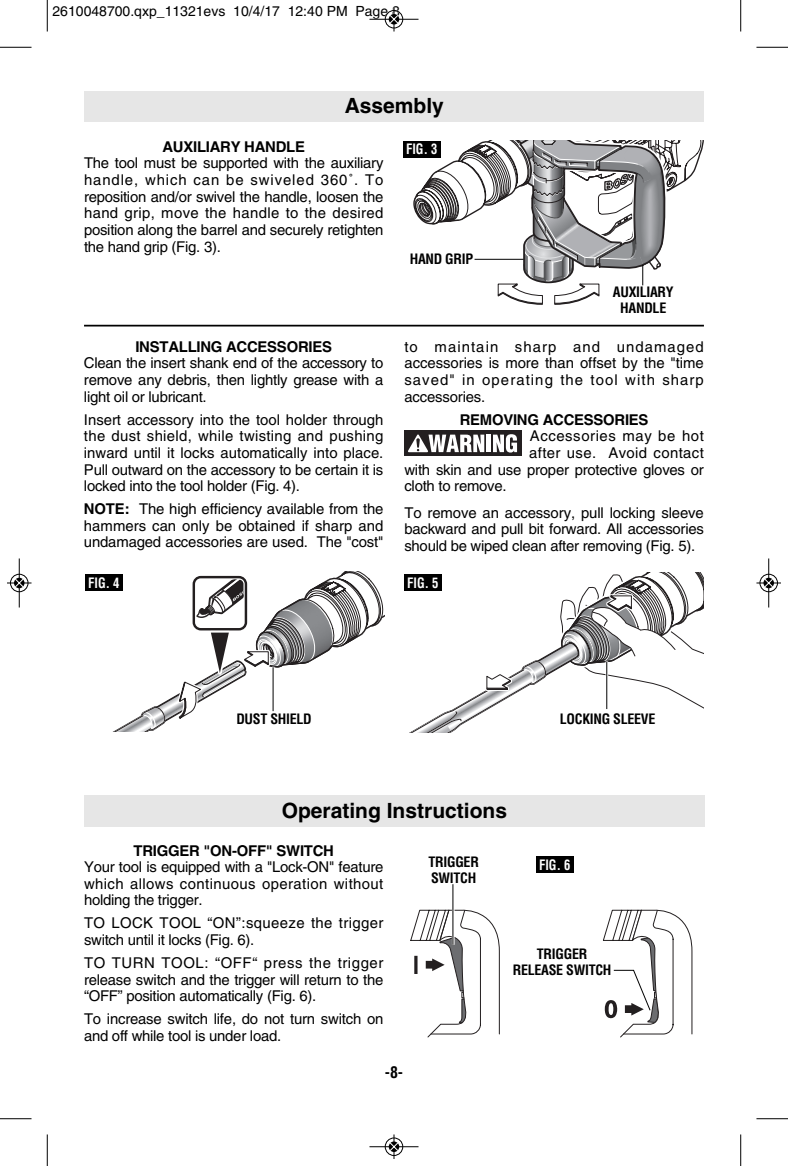
<style>
.page{position:relative;width:788px;height:1166px;background:#fff}
.page>*{position:absolute;margin:0;border:0;box-sizing:border-box;transform-origin:0 0}
.t1{font:700 21px "Helvetica";color:#000}
.t2{font:700 condensed 15.75px "Helvetica";color:#000}
.t3{font:14.88px/16.6px "Helvetica";letter-spacing:-.015em;color:#000;text-align:justify}
.t4{font:14.88px/16.6px "Helvetica";letter-spacing:.025em;color:#000}
.t5{font:700 14.88px "Helvetica";letter-spacing:-.015em;color:#000}
.t6{font:14.88px "Helvetica";letter-spacing:.04em;color:#000}
.t7{font:700 condensed 14px/15.8px "Helvetica";letter-spacing:-.02em;color:#000;text-align:center}
.t8{font:14px "Helvetica";color:#000}
.t9{font:700 condensed 14px "Helvetica";color:#fff;scale:.9 1}
.s1{font-weight:700}
</style>
<div class="page">
<div style="left:404px;top:430px;width:118px;height:26px;background:#231f20"></div>
<hr style="left:486px;top:434px;width:4px;height:18px;background:#fff">
<svg style="left:493px;top:434px;width:24px;height:18px"></svg>
<svg style="left:408px;top:434px;width:76px;height:18px"></svg>
<div style="left:84px;top:794px;width:620px;height:32px;background:#e6e6e6"></div>
<svg style="left:410px;top:909px;width:90px;height:128px"></svg>
<hr style="left:414px;top:955px;width:3px;height:19px;background:#231f20">
<hr style="left:84px;top:325px;width:620px;height:1px;background:#000">
<div style="left:85px;top:91px;width:619px;height:30px;background:#e6e6e6"></div>
<svg style="left:114px;top:571px;width:270px;height:160px"></svg>
<svg style="left:411px;top:572px;width:293px;height:160px"></svg>
<div style="left:403px;top:141px;width:37px;height:17px;background:#000"></div>
<svg style="left:414px;top:141px;width:288px;height:164px"></svg>
<hr style="left:605px;top:661px;width:3px;height:45px;background:#fff">
<hr style="left:606px;top:662px;width:1px;height:47px;background:#000">
<hr style="left:474px;top:259px;width:49px;height:1px;background:#000">
<div style="left:85px;top:574px;width:38px;height:17px;background:#000"></div>
<div style="left:404px;top:574px;width:37px;height:17px;background:#000"></div>
<hr style="left:452px;top:898px;width:2px;height:46px;background:#fff">
<hr style="left:452px;top:884px;width:1px;height:60px;background:#000">
<div style="left:536px;top:856px;width:37px;height:17px;background:#000"></div>
<svg style="left:603px;top:909px;width:89px;height:128px"></svg>
<hr style="left:272px;top:666px;width:2px;height:42px;background:#fff">
<hr style="left:272px;top:667px;width:1px;height:44px;background:#000">
<hr style="left:47px;top:0;width:1px;height:32px;background:#000">
<hr style="left:0;top:47px;width:32px;height:1px;background:#000">
<hr style="left:740px;top:0;width:1px;height:32px;background:#000">
<hr style="left:756px;top:47px;width:32px;height:1px;background:#000">
<hr style="left:47px;top:1134px;width:1px;height:32px;background:#000">
<hr style="left:0;top:1118px;width:32px;height:1px;background:#000">
<hr style="left:740px;top:1134px;width:1px;height:32px;background:#000">
<hr style="left:756px;top:1118px;width:32px;height:1px;background:#000">
<div style="left:384px;top:10px;width:19px;height:19px;border:1px solid #fff;border-radius:50%"></div>
<hr style="left:369px;top:19px;width:49px;height:1px;background:#000">
<div style="left:385px;top:10px;width:18px;height:18px;border:1px solid #000;border-radius:50%"></div>
<svg style="left:389px;top:7px;width:9px;height:25px"></svg>
<div style="left:384px;top:1137px;width:19px;height:19px;border:1px solid #fff;border-radius:50%"></div>
<hr style="left:369px;top:1146px;width:49px;height:1px;background:#000">
<div style="left:385px;top:1137px;width:18px;height:18px;border:1px solid #000;border-radius:50%"></div>
<svg style="left:389px;top:1134px;width:9px;height:24px"></svg>
<div style="left:10px;top:573px;width:19px;height:19px;border:1px solid #fff;border-radius:50%"></div>
<hr style="left:19px;top:558px;width:1px;height:49px;background:#000">
<div style="left:10px;top:574px;width:18px;height:18px;border:1px solid #000;border-radius:50%"></div>
<svg style="left:7px;top:578px;width:25px;height:9px"></svg>
<div style="left:759px;top:573px;width:19px;height:19px;border:1px solid #fff;border-radius:50%"></div>
<hr style="left:768px;top:558px;width:1px;height:49px;background:#000">
<div style="left:759px;top:574px;width:18px;height:18px;border:1px solid #000;border-radius:50%"></div>
<svg style="left:756px;top:578px;width:24px;height:9px"></svg>
<p class="t8" style="left:52px;top:6px;width:349px">2610048700.qxp_11321evs 10/4/17 12:40 PM Page 8</p>
<h1 class="t1" style="left:344px;top:98px;width:101px">Assembly</h1>
<p class="t5" style="left:162px;top:141px;width:144px">AUXILIARY HANDLE</p>
<p class="t3" style="left:84px;top:156px;width:301px">The tool must be supported with the auxiliary handle, which can be swiveled 360˚. To reposition and/or swivel the handle, loosen the hand grip, move the handle to the desired position along the barrel and securely retighten the hand grip (Fig. 3).</p>
<p class="t5" style="left:135px;top:341px;width:198px">INSTALLING ACCESSORIES</p>
<p class="t3" style="left:84px;top:356px;width:301px">Clean the insert shank end of the accessory to remove any debris, then lightly grease with a light oil or lubricant.</p>
<p class="t3" style="left:84px;top:412px;width:301px">Insert accessory into the tool holder through the dust shield, while twisting and pushing inward until it locks automatically into place.<br>Pull outward on the accessory to be certain it is locked into the tool holder (Fig. 4).</p>
<p class="t3" style="left:84px;top:502px;width:301px"><span class="s1">NOTE:</span> The high efficiency available from the hammers can only be obtained if sharp and undamaged accessories are used. The "cost"</p>
<p class="t9" style="left:406px;top:141px;width:36px">FIG. 3</p>
<p class="t7" style="left:410px;top:251px;width:65px">HAND GRIP</p>
<p class="t7" style="left:613px;top:284px;width:62px">AUXILIARY<br>HANDLE</p>
<p class="t3" style="left:404px;top:340px;width:301px">to maintain sharp and undamaged accessories is more than offset by the "time saved" in operating the tool with sharp accessories.</p>
<p class="t5" style="left:459px;top:414px;width:190px">REMOVING ACCESSORIES</p>
<p class="t6" style="left:530px;top:430px;width:175px">Accessories may be hot</p>
<p class="t4" style="left:529px;top:446px;width:176px">after use. Avoid contact</p>
<p class="t3" style="left:404px;top:462px;width:301px">with skin and use proper protective gloves or</p>
<p class="t3" style="left:404px;top:479px;width:104px">cloth to remove.</p>
<p class="t3" style="left:404px;top:506px;width:301px">To remove an accessory, pull locking sleeve backward and pull bit forward. All accessories should be wiped clean after removing (Fig. 5).</p>
<p class="t9" style="left:88px;top:574px;width:36px">FIG. 4</p>
<p class="t9" style="left:407px;top:574px;width:36px">FIG. 5</p>
<p class="t7" style="left:236px;top:711px;width:77px">DUST SHIELD</p>
<h1 class="t1" style="left:282px;top:802px;width:227px">Operating Instructions</h1>
<p class="t7" style="left:560px;top:711px;width:97px">LOCKING SLEEVE</p>
<p class="t5" style="left:133px;top:845px;width:202px">TRIGGER "ON-OFF" SWITCH</p>
<p class="t3" style="left:84px;top:860px;width:301px">Your tool is equipped with a "Lock-ON" feature which allows continuous operation without holding the trigger.</p>
<p class="t4" style="left:84px;top:916px;width:301px">TO LOCK TOOL “ON”:squeeze the trigger switch until it locks (Fig. 6).</p>
<p class="t3" style="left:84px;top:955px;width:301px">TO TURN TOOL: “OFF“ press the trigger release switch and the trigger will return to the “OFF” position automatically (Fig. 6).</p>
<p class="t3" style="left:84px;top:1012px;width:301px">To increase switch life, do not turn switch on and off while tool is under load.</p>
<p class="t2" style="left:385px;top:1063px;width:20px">-8-</p>
<p class="t7" style="left:428px;top:854px;width:52px;text-align:left">TRIGGER<br>SWITCH</p>
<p class="t9" style="left:539px;top:857px;width:36px">FIG. 6</p>
<p class="t7" style="left:512px;top:946px;width:100px">TRIGGER<br>RELEASE SWITCH</p>
</div>
